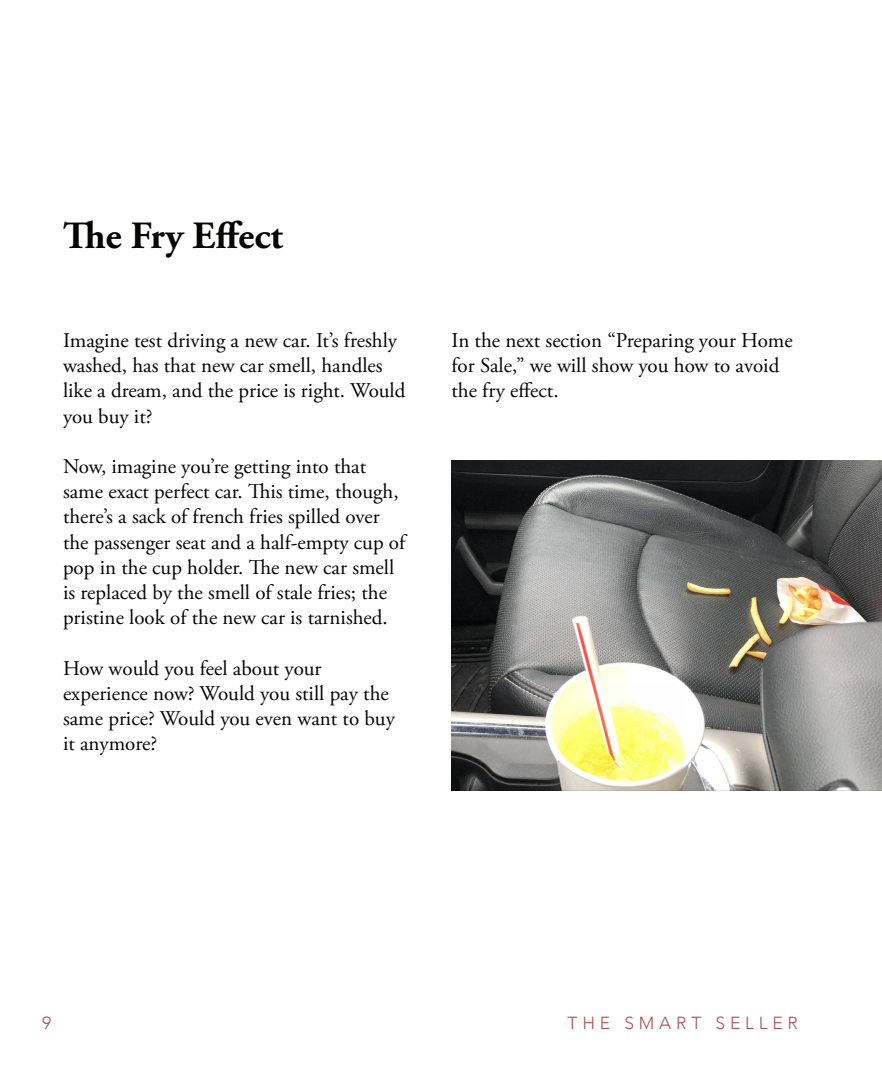
<style>
.page{position:relative;width:882px;height:1071px;background:#fff}
.page>*{position:absolute;margin:0;border:0;box-sizing:border-box;transform-origin:0 0}
.Headline{font:700 38.5px "Adobe Garamond Pro";color:#040503}
.t1{font:21px/25.2px "Adobe Garamond Pro";color:#040503}
.t2{font:300 17.5px "Avenir";letter-spacing:.275em;color:#ad5153}
</style>
<div class="page">
<img style="left:452px;top:460px;width:430px;height:330px">
<p class="Headline" style="left:63px;top:213px;width:221px">The Fry Effect</p>
<p class="t1" style="left:63px;top:329px;width:344px">Imagine test driving a new car. It’s freshly washed, has that new car smell, handles like a dream, and the price is right. Would you buy it?</p>
<p class="t1" style="left:63px;top:455px;width:344px">Now, imagine you’re getting into that same exact perfect car. This time, though, there’s a sack of french fries spilled over the passenger seat and a half-empty cup of pop in the cup holder. The new car smell is replaced by the smell of stale fries; the pristine look of the new car is tarnished.</p>
<p class="t1" style="left:63px;top:656px;width:333px">How would you feel about your experience now? Would you still pay the same price? Would you even want to buy it anymore?</p>
<p class="t1" style="left:452px;top:329px;width:343px">In the next section “Preparing your Home for Sale,” we will show you how to avoid the fry effect.</p>
<p class="t2" style="left:42px;top:1013px;width:11px">9</p>
<p class="t2" style="left:567px;top:1013px;width:232px">THE SMART SELLER</p>
</div>
